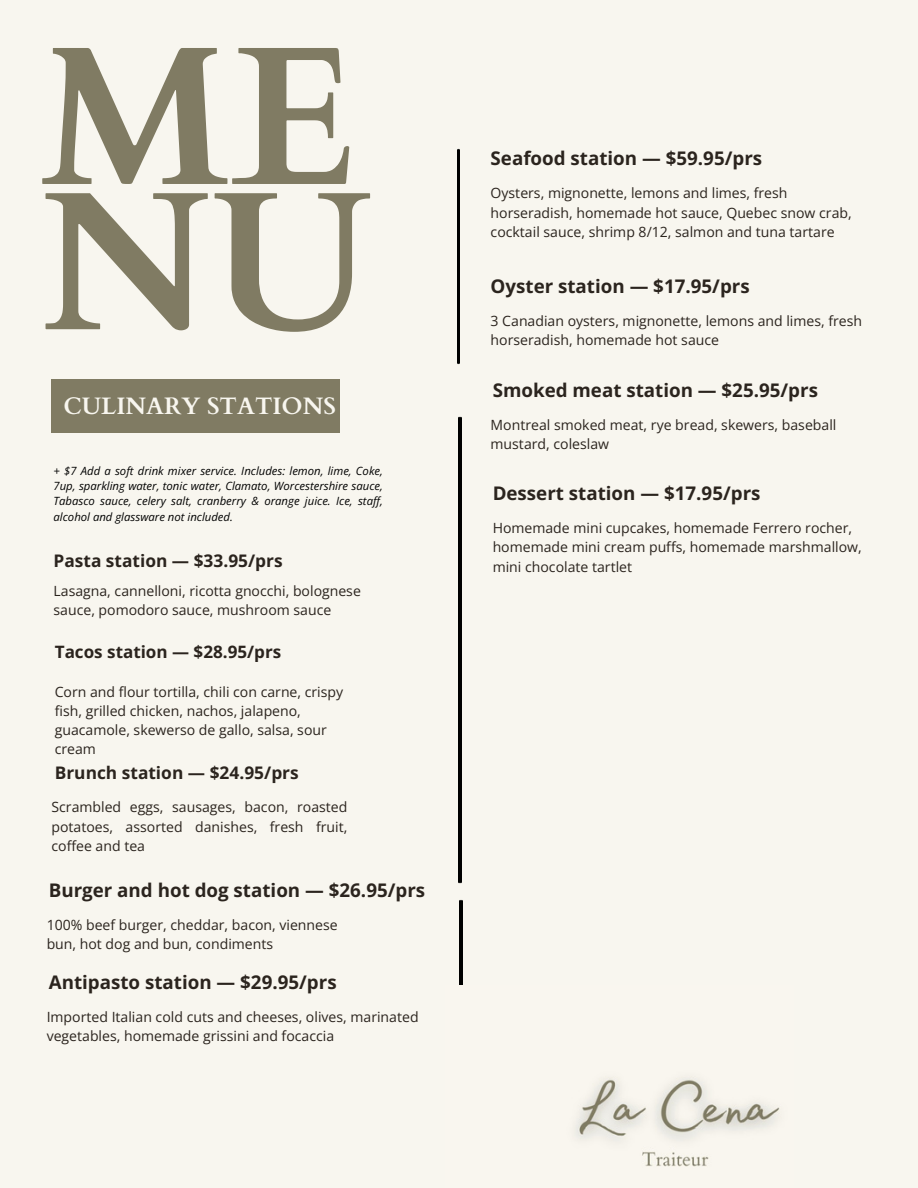
<style>
.page{position:relative;width:918px;height:1188px;background:#f8f6ef}
.page>*{position:absolute;margin:0;border:0;box-sizing:border-box;transform-origin:0 0}
.t1{font:700 197.55px/145.2px "Cardo";color:#807b63}
.t2{font:700 23.85px "Cardo";color:#f8f6ef}
.t3{font:700 18.75px "Open Sans";color:#2b241e}
.t4{font:700 17.4px "Open Sans";color:#2b241e}
.t5{font:700 17.25px "Open Sans";color:#2b241e}
.t6{font:700 17.1px "Open Sans";color:#2b241e}
.t7{font:14.1px/19.2px "Open Sans";color:#2b241e}
.t8{font:italic 11.4px/15.1px "Open Sans";color:#000;text-align:justify}
</style>
<div class="page">
<div style="left:52px;top:380px;width:288px;height:53px;background:#807b63"></div>
<img style="left:457px;top:148px;width:2px;height:217px">
<img style="left:459px;top:416px;width:2px;height:468px">
<img style="left:460px;top:899px;width:2px;height:86px">
<img style="left:576px;top:1078px;width:204px;height:89px">
<h1 class="t1" style="left:40px;top:50px;width:334px">ME<br>NU</h1>
<h2 class="t2" style="left:63px;top:390px;width:274px">CULINARY STATIONS</h2>
<p class="t8" style="left:54px;top:463px;width:331px">+ $7 Add a soft drink mixer service. Includes: lemon, lime, Coke, 7up, sparkling water, tonic water, Clamato, Worcestershire sauce, Tabasco sauce, celery salt, cranberry &amp; orange juice. Ice, staff, alcohol and glassware not included.</p>
<p class="t5" style="left:54px;top:548px;width:231px">Pasta station — $33.95/prs</p>
<p class="t7" style="left:54px;top:581px;width:309px">Lasagna, cannelloni, ricotta gnocchi, bolognese sauce, pomodoro sauce, mushroom sauce</p>
<p class="t6" style="left:55px;top:639px;width:228px">Tacos station — $28.95/prs</p>
<p class="t7" style="left:55px;top:682px;width:290px">Corn and flour tortilla, chili con carne, crispy fish, grilled chicken, nachos, jalapeno, guacamole, skewerso de gallo, salsa, sour cream</p>
<p class="t4" style="left:55px;top:761px;width:245px">Brunch station — $24.95/prs</p>
<p class="t7" style="left:52px;top:797px;width:297px;text-align:justify">Scrambled eggs, sausages, bacon, roasted potatoes, assorted danishes, fresh fruit, coffee and tea</p>
<h3 class="t3" style="left:49px;top:877px;width:378px">Burger and hot dog station — $26.95/prs</h3>
<p class="t7" style="left:47px;top:915px;width:293px">100% beef burger, cheddar, bacon, viennese bun, hot dog and bun, condiments</p>
<h3 class="t3" style="left:49px;top:969px;width:289px">Antipasto station — $29.95/prs</h3>
<p class="t7" style="left:47px;top:1006px;width:373px">Imported Italian cold cuts and cheeses, olives, marinated vegetables, homemade grissini and focaccia</p>
<h3 class="t3" style="left:491px;top:145px;width:273px">Seafood station — $59.95/prs</h3>
<p class="t7" style="left:491px;top:183px;width:363px">Oysters, mignonette, lemons and limes, fresh horseradish, homemade hot sauce, Quebec snow crab, cocktail sauce, shrimp 8/12, salmon and tuna tartare</p>
<h3 class="t3" style="left:491px;top:273px;width:261px">Oyster station — $17.95/prs</h3>
<p class="t7" style="left:491px;top:311px;width:373px">3 Canadian oysters, mignonette, lemons and limes, fresh horseradish, homemade hot sauce</p>
<h3 class="t3" style="left:493px;top:377px;width:327px">Smoked meat station — $25.95/prs</h3>
<p class="t7" style="left:491px;top:415px;width:347px">Montreal smoked meat, rye bread, skewers, baseball mustard, coleslaw</p>
<h3 class="t3" style="left:493px;top:480px;width:269px">Dessert station — $17.95/prs</h3>
<p class="t7" style="left:493px;top:518px;width:371px">Homemade mini cupcakes, homemade Ferrero rocher, homemade mini cream puffs, homemade marshmallow, mini chocolate tartlet</p>
</div>
